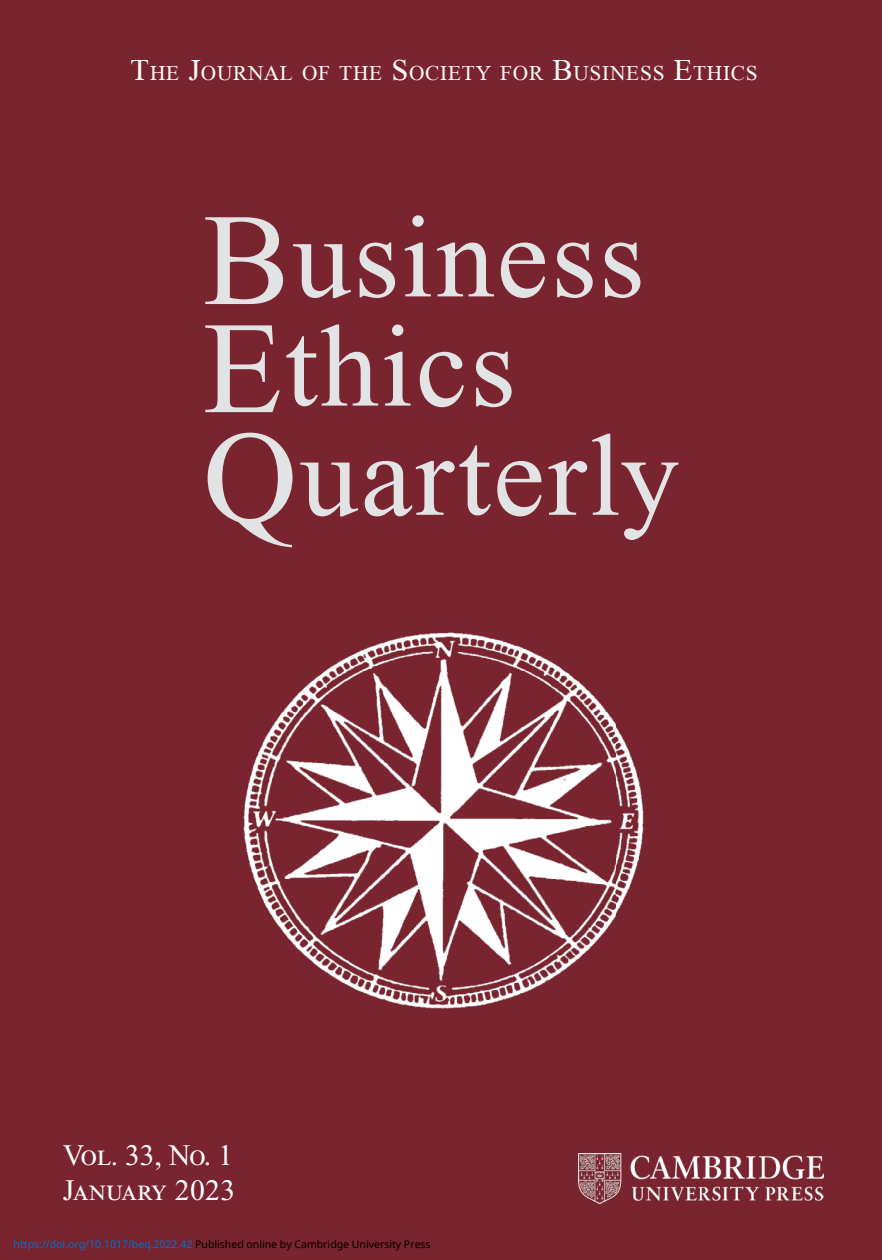
<style>
.page{position:relative;width:882px;height:1260px;background:#79242e}
.page>*{position:absolute;margin:0;border:0;box-sizing:border-box;transform-origin:0 0}
.t1{font:116.9px/109.2px "Times New Roman PS Std";letter-spacing:.02em;color:#e2e3e4}
.t2{font:29.75px/35px "Times New Roman PS Std";letter-spacing:-.01em;color:#fff}
.t3{font:21.35px "Times New Roman";letter-spacing:.035em;color:#fff}
.t4{font:10.5px "Noto Sans";color:#000}
.s1{font-size:30.45px}
.s2{font-size:131.08px}
.s3{color:#0172cf}
</style>
<div class="page">
<img style="left:243px;top:632px;width:401px;height:377px">
<img style="left:578px;top:1154px;width:245px;height:49px">
<h3 class="t3" style="left:131px;top:61px;width:629px"><span class="s1">T</span>HE <span class="s1">J</span>OURNAL OF THE <span class="s1">S</span>OCIETY FOR <span class="s1">B</span>USINESS <span class="s1">E</span>THICS</h3>
<h1 class="t1" style="left:203px;top:209px;width:478px"><span class="s2">B</span>usiness<br><span class="s2">E</span>thics<br><span class="s2">Q</span>uarterly</h1>
<h2 class="t2" style="left:63px;top:1139px;width:174px">Vol. 33, No. 1<br>January 2023</h2>
<p class="t4" style="left:14px;top:1236px;width:419px"><span class="s3">https://doi.org/10.1017/beq.2022.42</span> Published online by Cambridge University Press</p>
</div>
